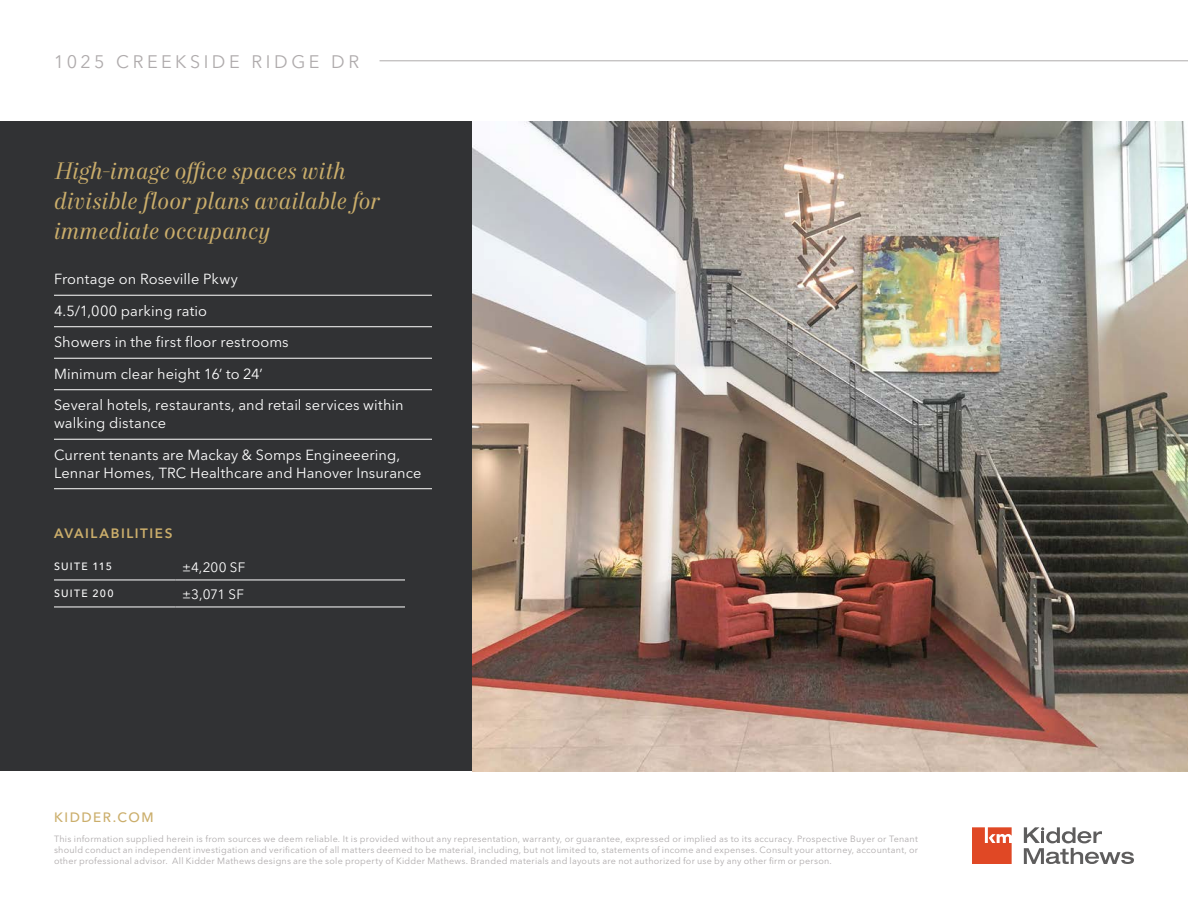
<style>
.page{position:relative;width:1188px;height:918px;background:#fff}
.page>*{position:absolute;margin:0;border:0;box-sizing:border-box;transform-origin:0 0}
.Callout_Text_-_Italics_-_Gold_2023{font:italic 24px/30px "Mort Modern 08";letter-spacing:.01em;color:#cbae6b}
.t1{font:18px "Avenir Next LT Pro";letter-spacing:.195em;color:#afabac}
.Factoids_-_White_2023{font:14.55px/18px "Avenir Next LT Pro";letter-spacing:.005em;color:#fff}
.Table_Input_-_White_2023{font:13.5px "Avenir Next LT Pro";color:#fff}
.Subhead_-_Level_1_-_Gold_2023{font:600 13.5px "Avenir Next LT Pro";letter-spacing:.115em;color:#cbae6b}
.t2{font:500 13.5px "Avenir Next LT Pro";letter-spacing:.11em;color:#cbae6b}
.Table_Column_1_All_Caps_-_White_2023{font:500 10.5px "Avenir Next LT Pro";letter-spacing:.125em;color:#fff}
.t3{font:9px/10.8px "Avenir Next LT Pro";letter-spacing:.025em;color:#afabac;text-align:justify}
</style>
<div class="page">
<div style="left:0;top:122px;width:472px;height:649px;background:#313234"></div>
<img style="left:472px;top:122px;width:716px;height:649px">
<hr style="left:54px;top:295px;width:378px;height:1px;background:#fff">
<hr style="left:54px;top:326px;width:378px;height:1px;background:#fff">
<hr style="left:54px;top:358px;width:378px;height:1px;background:#fff">
<hr style="left:54px;top:389px;width:378px;height:1px;background:#fff">
<hr style="left:54px;top:439px;width:378px;height:1px;background:#fff">
<hr style="left:54px;top:488px;width:378px;height:1px;background:#fff">
<hr style="left:54px;top:580px;width:122px;height:1px;background:#fff">
<hr style="left:176px;top:580px;width:229px;height:1px;background:#fff">
<hr style="left:54px;top:607px;width:122px;height:1px;background:#fff">
<hr style="left:176px;top:607px;width:229px;height:1px;background:#fff">
<hr style="left:380px;top:61px;width:808px;height:1px;background:#afabac">
<svg style="left:1024px;top:827px;width:110px;height:37px"></svg>
<svg style="left:972px;top:827px;width:40px;height:37px"></svg>
<h2 class="t1" style="left:54px;top:51px;width:307px">1025 CREEKSIDE RIDGE DR</h2>
<p class="Callout_Text_-_Italics_-_Gold_2023" style="left:54px;top:157px;width:328px">High-image office spaces with divisible floor plans available for immediate occupancy</p>
<p class="Factoids_-_White_2023" style="left:54px;top:270px;width:185px">Frontage on Roseville Pkwy</p>
<p class="Factoids_-_White_2023" style="left:54px;top:302px;width:155px">4.5/1,000 parking ratio</p>
<p class="Factoids_-_White_2023" style="left:54px;top:333px;width:236px">Showers in the first floor restrooms</p>
<p class="Factoids_-_White_2023" style="left:54px;top:365px;width:210px">Minimum clear height 16’ to 24’</p>
<p class="Factoids_-_White_2023" style="left:54px;top:396px;width:351px">Several hotels, restaurants, and retail services within walking distance</p>
<p class="Factoids_-_White_2023" style="left:54px;top:446px;width:369px">Current tenants are Mackay &amp; Somps Engineeering,<br>Lennar Homes, TRC Healthcare and Hanover Insurance</p>
<p class="Subhead_-_Level_1_-_Gold_2023" style="left:54px;top:525px;width:120px">AVAILABILITIES</p>
<p class="Table_Column_1_All_Caps_-_White_2023" style="left:54px;top:560px;width:60px">SUITE 115</p>
<p class="Table_Input_-_White_2023" style="left:182px;top:559px;width:65px">±4,200 SF</p>
<p class="Table_Column_1_All_Caps_-_White_2023" style="left:54px;top:587px;width:61px">SUITE 200</p>
<p class="Table_Input_-_White_2023" style="left:182px;top:586px;width:63px">±3,071 SF</p>
<h3 class="t2" style="left:54px;top:809px;width:101px">KIDDER.COM</h3>
<p class="t3" style="left:54px;top:834px;width:866px">This information supplied herein is from sources we deem reliable. It is provided without any representation, warranty, or guarantee, expressed or implied as to its accuracy. Prospective Buyer or Tenant should conduct an independent investigation and verification of all matters deemed to be material, including, but not limited to, statements of income and expenses. Consult your attorney, accountant, or other professional advisor. All Kidder Mathews designs are the sole property of Kidder Mathews. Branded materials and layouts are not authorized for use by any other firm or person.</p>
</div>
